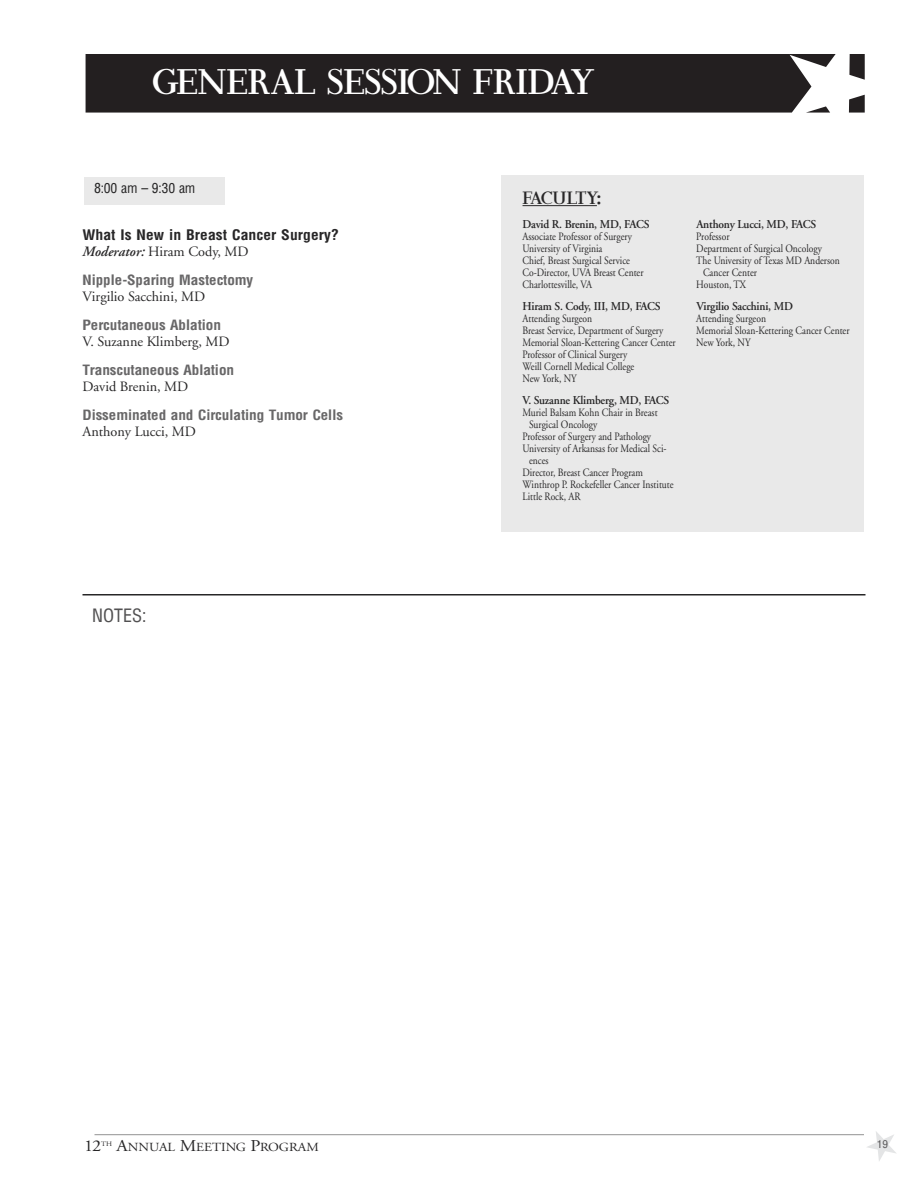
<style>
.page{position:relative;width:918px;height:1188px;background:#fff}
.page>*{position:absolute;margin:0;border:0;box-sizing:border-box;transform-origin:0 0}
.t1{font:700 42px "Mayberry";color:#fff}
.t2{font:700 21px "Mayberry";letter-spacing:-.03em;color:#272627}
.t3{font:18px "Arena Condensed";color:#525152}
.t4{font:16.5px "Adobe Garamond";color:#272627;scale:1.1 1}
.t5{font:14.25px "Adobe Garamond";color:#272627}
.t6{font:700 14.25px "Arena Condensed";color:#272627;scale:1.1 1}
.t7{font:700 13.8px "Arena Condensed";letter-spacing:-.01em;color:#686768;scale:1.1 1}
.t8{font:13.5px "Arena Condensed";letter-spacing:-.01em;color:#272627}
.t9{font:12.3px "Adobe Garamond";color:#272627;scale:1.1 1}
.t10{font:600 12px "Adobe Garamond";letter-spacing:-.015em;color:#272627;scale:.95 1}
.t11{font:11.25px/12px "Adobe Garamond";color:#272627;scale:.85 1}
.t12{font:10.5px "Arena Condensed";color:#5d5c5d;scale:1.08 1}
.t13{font:6.75px "Adobe Garamond";color:#272627;scale:1.1 1}
.s1{font-weight:600;font-style:italic}
.s2{font-size:16.5px}
</style>
<div class="page">
<hr style="left:94px;top:1134px;width:770px;height:1px;background:#939393">
<svg style="left:867px;top:1131px;width:29px;height:30px"></svg>
<svg style="left:849px;top:54px;width:16px;height:26px"></svg>
<svg style="left:849px;top:95px;width:16px;height:18px"></svg>
<div style="left:86px;top:54px;width:750px;height:59px;background:#231f20"></div>
<div style="left:501px;top:175px;width:362px;height:357px;background:#e9e9e9"></div>
<hr style="left:82px;top:594px;width:784px;height:2px;background:#272627">
<div style="left:84px;top:177px;width:141px;height:28px;background:#e9e9e9"></div>
<hr style="left:523px;top:205px;width:74px;height:1px;background:#272627">
<h1 class="t1" style="left:153px;top:66px;width:444px">GENERAL SESSION FRIDAY</h1>
<p class="t8" style="left:94px;top:183px;width:103px">8:00 am – 9:30 am</p>
<p class="t6" style="left:82px;top:229px;width:235px">What Is New in Breast Cancer Surgery?</p>
<p class="t5" style="left:82px;top:246px;width:168px"><span class="s1">Moderator:</span> Hiram Cody, MD</p>
<p class="t7" style="left:82px;top:275px;width:157px">Nipple-Sparing Mastectomy</p>
<p class="t5" style="left:82px;top:291px;width:124px">Virgilio Sacchini, MD</p>
<p class="t7" style="left:82px;top:320px;width:127px">Percutaneous Ablation</p>
<p class="t5" style="left:82px;top:336px;width:149px">V. Suzanne Klimberg, MD</p>
<p class="t7" style="left:82px;top:365px;width:139px">Transcutaneous Ablation</p>
<p class="t5" style="left:82px;top:381px;width:107px">David Brenin, MD</p>
<p class="t7" style="left:82px;top:410px;width:238px">Disseminated and Circulating Tumor Cells</p>
<p class="t5" style="left:82px;top:426px;width:115px">Anthony Lucci, MD</p>
<h3 class="t3" style="left:92px;top:609px;width:56px">NOTES:</h3>
<h2 class="t2" style="left:523px;top:190px;width:80px">FACULTY:</h2>
<p class="t10" style="left:523px;top:219px;width:135px">David R. Brenin, MD, FACS</p>
<p class="t11" style="left:523px;top:231px;width:144px">Associate Professor of Surgery<br>University of Virginia<br>Chief, Breast Surgical Service<br>Co-Director, UVA Breast Center<br>Charlottesville, VA</p>
<p class="t10" style="left:523px;top:301px;width:147px">Hiram S. Cody, III, MD, FACS</p>
<p class="t11" style="left:523px;top:313px;width:182px">Attending Surgeon<br>Breast Service, Department of Surgery<br>Memorial Sloan-Kettering Cancer Center<br>Professor of Clinical Surgery<br>Weill Cornell Medical College<br>New York, NY</p>
<p class="t10" style="left:523px;top:395px;width:156px">V. Suzanne Klimberg, MD, FACS</p>
<p class="t11" style="left:523px;top:407px;width:160px">Muriel Balsam Kohn Chair in Breast</p>
<p class="t11" style="left:529px;top:419px;width:82px">Surgical Oncology</p>
<p class="t11" style="left:523px;top:431px;width:153px">Professor of Surgery and Pathology</p>
<p class="t11" style="left:523px;top:443px;width:171px">University of Arkansas for Medical Sci-</p>
<p class="t11" style="left:529px;top:455px;width:24px">ences</p>
<p class="t11" style="left:523px;top:467px;width:143px">Director, Breast Cancer Program</p>
<p class="t11" style="left:523px;top:479px;width:179px">Winthrop P. Rockefeller Cancer Institute</p>
<p class="t11" style="left:523px;top:491px;width:70px">Little Rock, AR</p>
<p class="t10" style="left:696px;top:219px;width:128px">Anthony Lucci, MD, FACS</p>
<p class="t11" style="left:696px;top:231px;width:41px">Professor</p>
<p class="t11" style="left:696px;top:243px;width:149px">Department of Surgical Oncology</p>
<p class="t11" style="left:696px;top:255px;width:170px">The University of Texas MD Anderson</p>
<p class="t11" style="left:703px;top:267px;width:65px">Cancer Center</p>
<p class="t11" style="left:696px;top:279px;width:60px">Houston, TX</p>
<p class="t10" style="left:696px;top:301px;width:103px">Virgilio Sacchini, MD</p>
<p class="t11" style="left:696px;top:313px;width:182px">Attending Surgeon<br>Memorial Sloan-Kettering Cancer Center<br>New York, NY</p>
<h3 class="t4" style="left:84px;top:1139px;width:17px">12</h3>
<p class="t13" style="left:101px;top:1141px;width:11px">TH</p>
<p class="t9" style="left:117px;top:1142px;width:185px"><span class="s2">A</span>NNUAL <span class="s2">M</span>EETING <span class="s2">P</span>ROGRAM</p>
<p class="t12" style="left:877px;top:1140px;width:12px">19</p>
</div>
